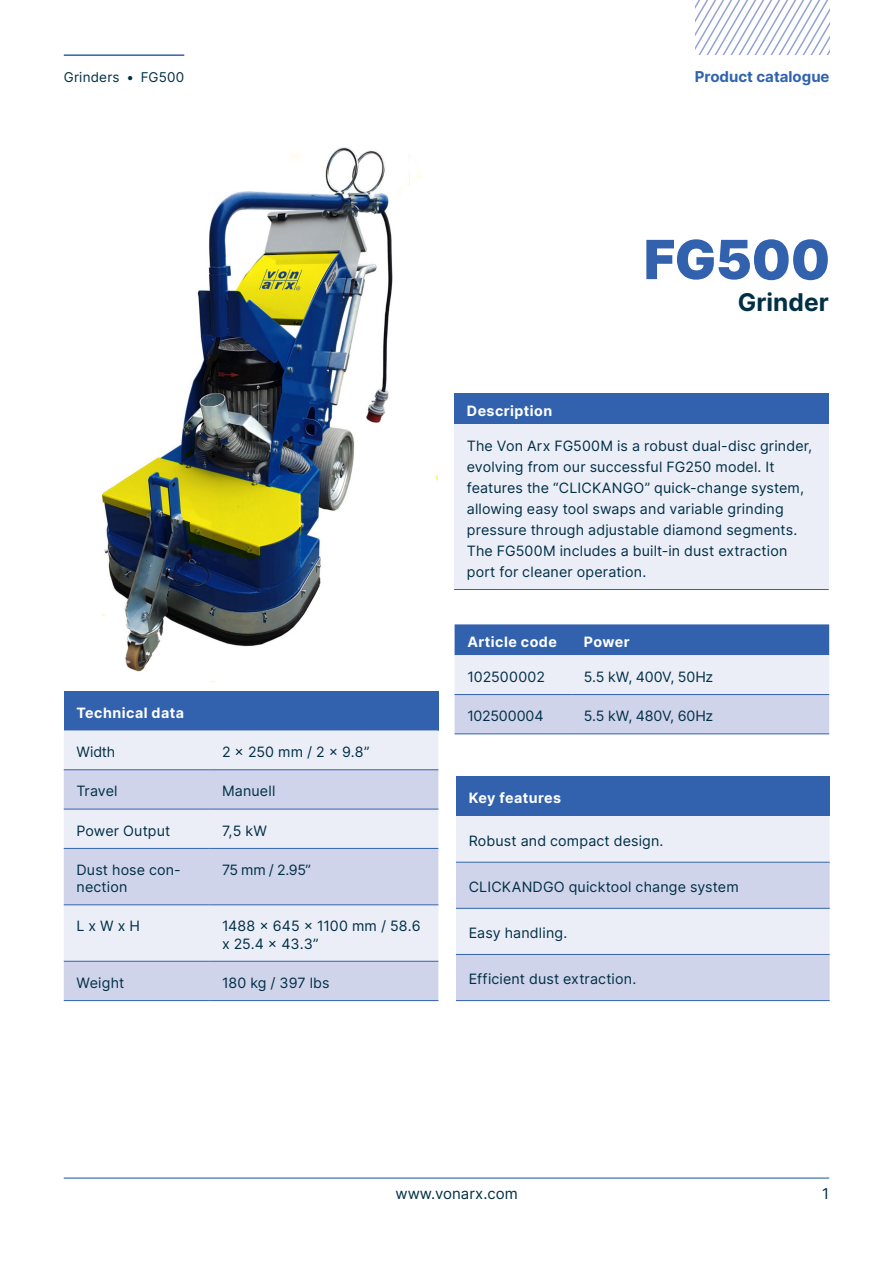
<style>
.page{position:relative;width:893px;height:1263px;background:#fff}
.page>*{position:absolute;margin:0;border:0;box-sizing:border-box;transform-origin:0 0}
.t1{font:900 54px "Inter";letter-spacing:-.01em;color:#3262ae}
.t2{font:700 24.45px "Inter";letter-spacing:.005em;color:#002f46}
.t3{font:700 15px "Inter";color:#3163af}
.t4{font:15px "Inter";color:#002f46}
.Body{font:14.25px/21px "Inter";letter-spacing:.01em;color:#002f46}
.Header-table{font:700 14.25px "Inter";letter-spacing:.035em;color:#fff}
.Body-2{font:14.25px "Inter";letter-spacing:-.01em;color:#002f46}
.t5{font:13.5px "Inter";letter-spacing:.015em;color:#002f46}
</style>
<div class="page">
<hr style="left:64px;top:1177px;width:765px;height:1px;background:#3163af">
<hr style="left:64px;top:54px;width:120px;height:2px;background:#3262ae">
<svg style="left:695px;top:0;width:135px;height:54px"></svg>
<div style="left:454px;top:393px;width:375px;height:31px;background:#3262ae"></div>
<div style="left:454px;top:424px;width:375px;height:165px;background:#eceef7"></div>
<hr style="left:454px;top:589px;width:375px;height:1px;background:#3262ae">
<div style="left:64px;top:691px;width:374px;height:39px;background:#3262ae"></div>
<div style="left:64px;top:730px;width:374px;height:39px;background:#eceef7"></div>
<svg style="left:64px;top:770px;width:374px;height:230px;background:#dadeee"></svg>
<hr style="left:209px;top:809px;width:229px;height:1px;background:#3262ae">
<hr style="left:209px;top:848px;width:229px;height:1px;background:#3262ae">
<hr style="left:209px;top:904px;width:229px;height:1px;background:#3262ae">
<hr style="left:209px;top:961px;width:229px;height:1px;background:#3262ae">
<hr style="left:209px;top:1000px;width:229px;height:1px;background:#3262ae">
<hr style="left:64px;top:809px;width:145px;height:1px;background:#3262ae">
<hr style="left:64px;top:848px;width:145px;height:1px;background:#3262ae">
<hr style="left:64px;top:904px;width:145px;height:1px;background:#3262ae">
<hr style="left:64px;top:961px;width:145px;height:1px;background:#3262ae">
<hr style="left:64px;top:1000px;width:145px;height:1px;background:#3262ae">
<hr style="left:64px;top:769px;width:145px;height:1px;background:#3262ae">
<hr style="left:209px;top:769px;width:229px;height:1px;background:#3262ae">
<div style="left:456px;top:777px;width:374px;height:39px;background:#3262ae"></div>
<div style="left:456px;top:816px;width:374px;height:46px;background:#eceef7"></div>
<svg style="left:456px;top:863px;width:374px;height:137px;background:#d8dcee"></svg>
<hr style="left:456px;top:862px;width:374px;height:1px;background:#3262ae">
<hr style="left:456px;top:908px;width:374px;height:1px;background:#3262ae">
<hr style="left:456px;top:954px;width:374px;height:1px;background:#3262ae">
<hr style="left:456px;top:1000px;width:374px;height:1px;background:#3262ae">
<svg style="left:455px;top:624px;width:374px;height:110px;background:#acbcdd"></svg>
<hr style="left:455px;top:694px;width:116px;height:1px;background:#3262ae">
<hr style="left:571px;top:694px;width:258px;height:1px;background:#3262ae">
<hr style="left:455px;top:734px;width:116px;height:1px;background:#3262ae">
<hr style="left:571px;top:734px;width:258px;height:1px;background:#3262ae">
<img style="left:101px;top:147px;width:337px;height:535px">
<p class="t5" style="left:64px;top:68px;width:122px">Grinders • FG500</p>
<p class="t3" style="left:695px;top:66px;width:136px">Product catalogue</p>
<h1 class="t1" style="left:644px;top:220px;width:188px">FG500</h1>
<h3 class="t2" style="left:738px;top:284px;width:93px">Grinder</h3>
<p class="Header-table" style="left:77px;top:702px;width:109px">Technical data</p>
<p class="Body" style="left:77px;top:741px;width:40px">Width</p>
<p class="Body" style="left:222px;top:741px;width:149px">2 x 250 mm / 2 x 9.8”</p>
<p class="Body" style="left:77px;top:780px;width:43px">Travel</p>
<p class="Body" style="left:222px;top:780px;width:55px">Manuell</p>
<p class="Body" style="left:77px;top:820px;width:95px">Power Output</p>
<p class="Body" style="left:222px;top:820px;width:46px">7,5 kW</p>
<p class="Body" style="left:77px;top:861px;width:106px;line-height:17.1px">Dust hose con&shy;nection</p>
<p class="Body" style="left:222px;top:859px;width:90px">75 mm / 2.95”</p>
<p class="Body" style="left:77px;top:915px;width:65px">L x W x H</p>
<p class="Body" style="left:222px;top:917px;width:200px;line-height:17.1px">1488 x 645 x 1100 mm / 58.6 x 25.4 x 43.3”</p>
<p class="Body" style="left:77px;top:972px;width:49px">Weight</p>
<p class="Body" style="left:222px;top:972px;width:109px">180 kg / 397 lbs</p>
<p class="Header-table" style="left:467px;top:400px;width:87px">Description</p>
<p class="Body" style="left:467px;top:435px;width:347px">The Von Arx FG500M is a robust dual-disc grinder, evolving from our successful FG250 model. It features the “CLICKANGO” quick-change system, allowing easy tool swaps and variable grinding pressure through adjustable diamond segments.<br>The FG500M includes a built-in dust extraction port for cleaner operation.</p>
<p class="Header-table" style="left:467px;top:631px;width:91px">Article code</p>
<p class="Header-table" style="left:584px;top:631px;width:47px">Power</p>
<p class="Body" style="left:467px;top:666px;width:79px">102500002</p>
<p class="Body-2" style="left:584px;top:666px;width:131px">5.5 kW, 400V, 50Hz</p>
<p class="Body-2" style="left:467px;top:705px;width:78px">102500004</p>
<p class="Body-2" style="left:584px;top:705px;width:131px">5.5 kW, 480V, 60Hz</p>
<p class="Header-table" style="left:469px;top:788px;width:94px">Key features</p>
<p class="Body" style="left:469px;top:830px;width:196px">Robust and compact design.</p>
<p class="Body" style="left:469px;top:876px;width:271px">CLICKANDGO quicktool change system</p>
<p class="Body" style="left:469px;top:922px;width:100px">Easy handling.</p>
<p class="Body" style="left:469px;top:968px;width:169px">Efficient dust extraction.</p>
<p class="t4" style="left:396px;top:1182px;width:124px">www.vonarx.com</p>
<p class="t4" style="left:822px;top:1182px;width:8px">1</p>
</div>
